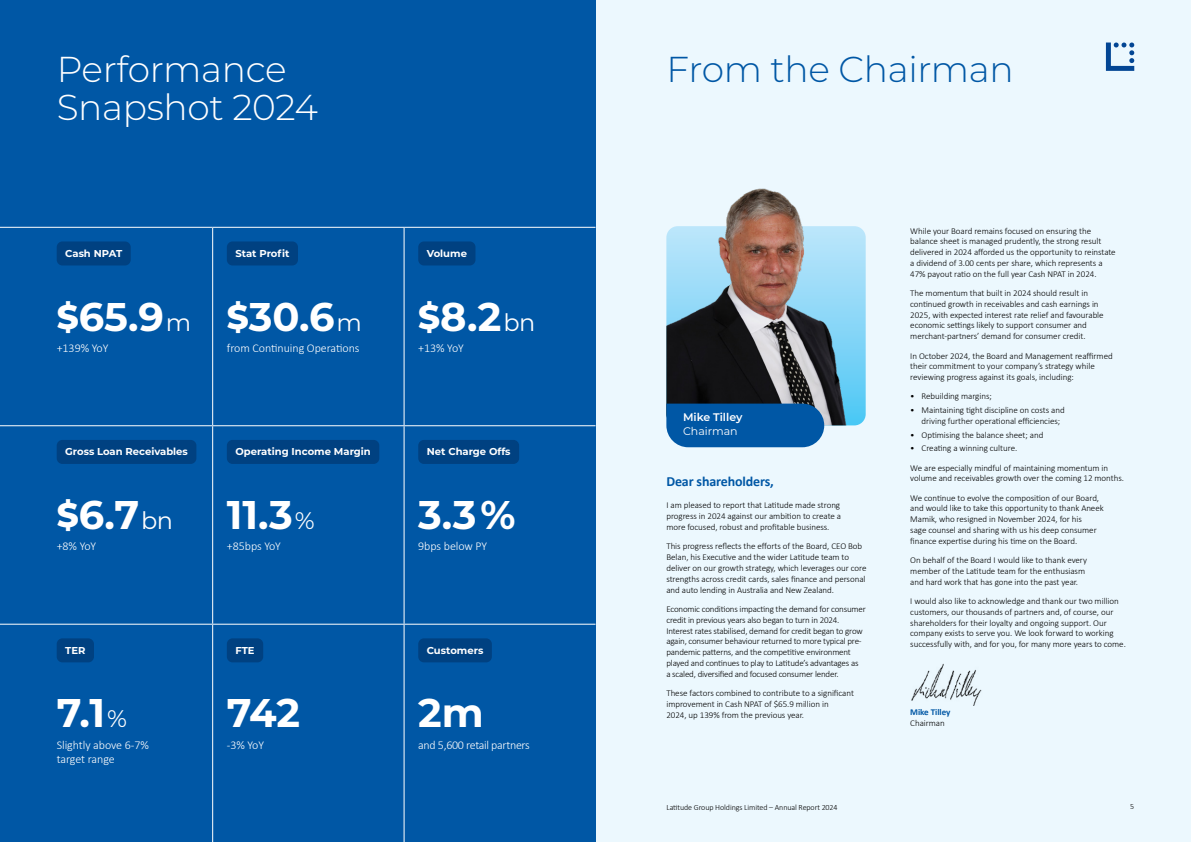
<style>
.page{position:relative;width:1191px;height:842px;background:#fff}
.page>*{position:absolute;margin:0;border:0;box-sizing:border-box;transform-origin:0 0}
.t1{font:700 40px "Montserrat";color:#fff}
.t2{font:300 36px "Montserrat";letter-spacing:-.01em;color:#fff}
.t3{font:300 36px "Montserrat";letter-spacing:-.01em;color:#0057a5}
.t4{font:700 14px "Calibri";letter-spacing:-.01em;color:#0057a5}
.t5{font:300 12px/14.4px "Calibri";letter-spacing:-.005em;color:#fff}
.t6{font:300 12px "Calibri";letter-spacing:-.025em;color:#fff}
.t7{font:600 11px "Montserrat";color:#fff}
.t8{font:11px "Montserrat";color:#fff}
.t9{font:700 10px "Montserrat";color:#fff}
.t10{font:300 9px/10.8px "Calibri";letter-spacing:-.005em;color:#000}
.t11{font:700 9px "Calibri";letter-spacing:-.005em;color:#0057a5}
.t12{font:300 8px "Calibri";letter-spacing:-.01em;color:#000}
.s1{font-weight:800;font-size:34px}
.s2{font-weight:400;font-size:24px}
</style>
<div class="page">
<div style="left:595px;top:0;width:596px;height:842px;background:#ecf8fe"></div>
<img style="left:911px;top:663px;width:71px;height:43px">
<img style="left:726px;top:188px;width:76px;height:38px">
<svg style="left:666px;top:226px;width:199px;height:221px;background:#647e91"></svg>
<div style="left:0;top:0;width:595px;height:842px;background:#0057a5"></div>
<svg style="left:0;top:228px;width:595px;height:614px"></svg>
<hr style="left:212px;top:228px;width:1px;height:197px;background:#fff">
<hr style="left:403px;top:228px;width:1px;height:197px;background:#fff">
<hr style="left:0;top:425px;width:213px;height:1px;background:#fff">
<hr style="left:213px;top:425px;width:191px;height:1px;background:#fff">
<hr style="left:212px;top:426px;width:1px;height:198px;background:#fff">
<hr style="left:404px;top:425px;width:191px;height:1px;background:#fff">
<hr style="left:403px;top:426px;width:1px;height:198px;background:#fff">
<hr style="left:0;top:624px;width:213px;height:1px;background:#fff">
<hr style="left:213px;top:624px;width:191px;height:1px;background:#fff">
<hr style="left:212px;top:625px;width:1px;height:217px;background:#fff">
<hr style="left:404px;top:624px;width:191px;height:1px;background:#fff">
<hr style="left:403px;top:625px;width:1px;height:217px;background:#fff">
<hr style="left:0;top:227px;width:213px;height:1px;background:#fff">
<hr style="left:213px;top:227px;width:191px;height:1px;background:#fff">
<hr style="left:404px;top:227px;width:191px;height:1px;background:#fff">
<div style="left:57px;top:241px;width:74px;height:24px;background:#004181;border-radius:6px"></div>
<div style="left:227px;top:241px;width:71px;height:24px;background:#004181;border-radius:6px"></div>
<div style="left:418px;top:241px;width:57px;height:24px;background:#004181;border-radius:6px"></div>
<div style="left:57px;top:440px;width:139px;height:24px;background:#004181;border-radius:6px"></div>
<div style="left:227px;top:440px;width:152px;height:24px;background:#004181;border-radius:6px"></div>
<div style="left:418px;top:440px;width:101px;height:24px;background:#004181;border-radius:6px"></div>
<div style="left:57px;top:638px;width:37px;height:24px;background:#004181;border-radius:6px"></div>
<div style="left:227px;top:638px;width:36px;height:24px;background:#004181;border-radius:6px"></div>
<div style="left:418px;top:638px;width:74px;height:24px;background:#004181;border-radius:6px"></div>
<svg style="left:1106px;top:43px;width:28px;height:28px"></svg>
<h2 class="t2" style="left:57px;top:45px;width:231px">Performance</h2>
<h2 class="t3" style="left:666px;top:45px;width:349px">From the Chairman</h2>
<h2 class="t2" style="left:57px;top:82px;width:263px">Snapshot 2024</h2>
<p class="t9" style="left:65px;top:246px;width:58px">Cash NPAT</p>
<p class="t9" style="left:235px;top:246px;width:56px">Stat Profit</p>
<p class="t9" style="left:427px;top:246px;width:42px">Volume</p>
<h1 class="t1" style="left:57px;top:287px;width:136px"><span class="s1">$</span>65.9 <span class="s2">m</span></h1>
<h3 class="t5" style="left:57px;top:341px;width:53px">+139% YoY</h3>
<h1 class="t1" style="left:227px;top:287px;width:137px"><span class="s1">$</span>30.6 <span class="s2">m</span></h1>
<h3 class="t5" style="left:227px;top:341px;width:134px">from Continuing Operations</h3>
<h1 class="t1" style="left:418px;top:287px;width:119px"><span class="s1">$</span>8.2 <span class="s2">bn</span></h1>
<h3 class="t5" style="left:418px;top:341px;width:47px">+13% YoY</h3>
<p class="t9" style="left:65px;top:445px;width:124px">Gross Loan Receivables</p>
<p class="t9" style="left:235px;top:445px;width:137px">Operating Income Margin</p>
<p class="t9" style="left:427px;top:445px;width:85px">Net Charge Offs</p>
<h1 class="t1" style="left:57px;top:486px;width:118px"><span class="s1">$</span>6.7 <span class="s2">bn</span></h1>
<h3 class="t5" style="left:57px;top:539px;width:41px">+8% YoY</h3>
<h1 class="t1" style="left:227px;top:486px;width:89px">11.3 <span class="s2">%</span></h1>
<h3 class="t5" style="left:227px;top:539px;width:56px">+85bps YoY</h3>
<h1 class="t1" style="left:418px;top:486px;width:99px">3.3 %</h1>
<h3 class="t5" style="left:418px;top:539px;width:70px">9bps below PY</h3>
<p class="t9" style="left:65px;top:643px;width:22px">TER</p>
<p class="t9" style="left:235px;top:643px;width:21px">FTE</p>
<p class="t9" style="left:427px;top:643px;width:58px">Customers</p>
<h1 class="t1" style="left:57px;top:684px;width:72px">7.1 <span class="s2">%</span></h1>
<h3 class="t5" style="left:57px;top:737px;width:94px">Slightly above 6-7% target range</h3>
<h1 class="t1" style="left:227px;top:684px;width:75px">742</h1>
<h3 class="t5" style="left:227px;top:737px;width:39px">-3% YoY</h3>
<h1 class="t1" style="left:418px;top:684px;width:67px">2m</h1>
<h3 class="t6" style="left:418px;top:737px;width:113px">and 5,600 retail partners</h3>
<p class="t7" style="left:683px;top:410px;width:61px">Mike Tilley</p>
<p class="t8" style="left:683px;top:423px;width:56px">Chairman</p>
<h3 class="t4" style="left:666px;top:472px;width:109px">Dear shareholders,</h3>
<p class="t10" style="left:666px;top:500px;width:176px;text-align:justify">I am pleased to report that Latitude made strong progress in 2024 against our ambition to create a more focused, robust and profitable business.</p>
<p class="t10" style="left:666px;top:541px;width:202px">This progress reflects the efforts of the Board, CEO Bob Belan, his Executive and the wider Latitude team to deliver on our growth strategy, which leverages our core strengths across credit cards, sales finance and personal and auto lending in Australia and New Zealand.</p>
<p class="t10" style="left:666px;top:603px;width:201px">Economic conditions impacting the demand for consumer credit in previous years also began to turn in 2024.<br>Interest rates stabilised, demand for credit began to grow again, consumer behaviour returned to more typical pre&shy;pandemic patterns, and the competitive environment played and continues to play to Latitude’s advantages as<br>a scaled, diversified and focused consumer lender.</p>
<p class="t10" style="left:666px;top:687px;width:189px">These factors combined to contribute to a significant improvement in Cash NPAT of $65.9 million in<br>2024, up 139% from the previous year.</p>
<p class="t10" style="left:910px;top:225px;width:207px">While your Board remains focused on ensuring the balance sheet is managed prudently, the strong result delivered in 2024 afforded us the opportunity to reinstate a dividend of 3.00 cents per share, which represents a 47% payout ratio on the full year Cash NPAT in 2024.</p>
<p class="t10" style="left:910px;top:288px;width:195px">The momentum that built in 2024 should result in continued growth in receivables and cash earnings in 2025, with expected interest rate relief and favourable economic settings likely to support consumer and merchant-partners’ demand for consumer credit.</p>
<p class="t10" style="left:910px;top:350px;width:204px">In October 2024, the Board and Management reaffirmed their commitment to your company’s strategy while reviewing progress against its goals, including:</p>
<p class="t10" style="left:910px;top:391px;width:83px">• Rebuilding margins;</p>
<p class="t10" style="left:921px;top:405px;width:145px;text-indent:-11px">• Maintaining tight discipline on costs and driving further operational efficiencies;</p>
<p class="t10" style="left:910px;top:429px;width:135px">• Optimising the balance sheet; and</p>
<p class="t10" style="left:910px;top:438px;width:199px;line-height:19.3px">• Creating a winning culture.<br>We are especially mindful of maintaining momentum in</p>
<p class="t10" style="left:910px;top:469px;width:215px;line-height:19.3px">volume and receivables growth over the coming 12 months.<br>We continue to evolve the composition of our Board,</p>
<p class="t10" style="left:910px;top:503px;width:195px">and would like to take this opportunity to thank Aneek Mamik, who resigned in November 2024, for his<br>sage counsel and sharing with us his deep consumer finance expertise during his time on the Board.</p>
<p class="t10" style="left:910px;top:555px;width:178px">On behalf of the Board I would like to thank every member of the Latitude team for the enthusiasm and hard work that has gone into the past year.</p>
<p class="t10" style="left:910px;top:595px;width:217px">I would also like to acknowledge and thank our two million customers, our thousands of partners and, of course, our shareholders for their loyalty and ongoing support. Our company exists to serve you. We look forward to working successfully with, and for you, for many more years to come.</p>
<p class="t11" style="left:910px;top:705px;width:42px">Mike Tilley</p>
<p class="t10" style="left:910px;top:717px;width:36px">Chairman</p>
<p class="t12" style="left:666px;top:802px;width:173px">Latitude Group Holdings Limited – Annual Report 2024</p>
<p class="t12" style="left:1130px;top:802px;width:6px">5</p>
</div>
